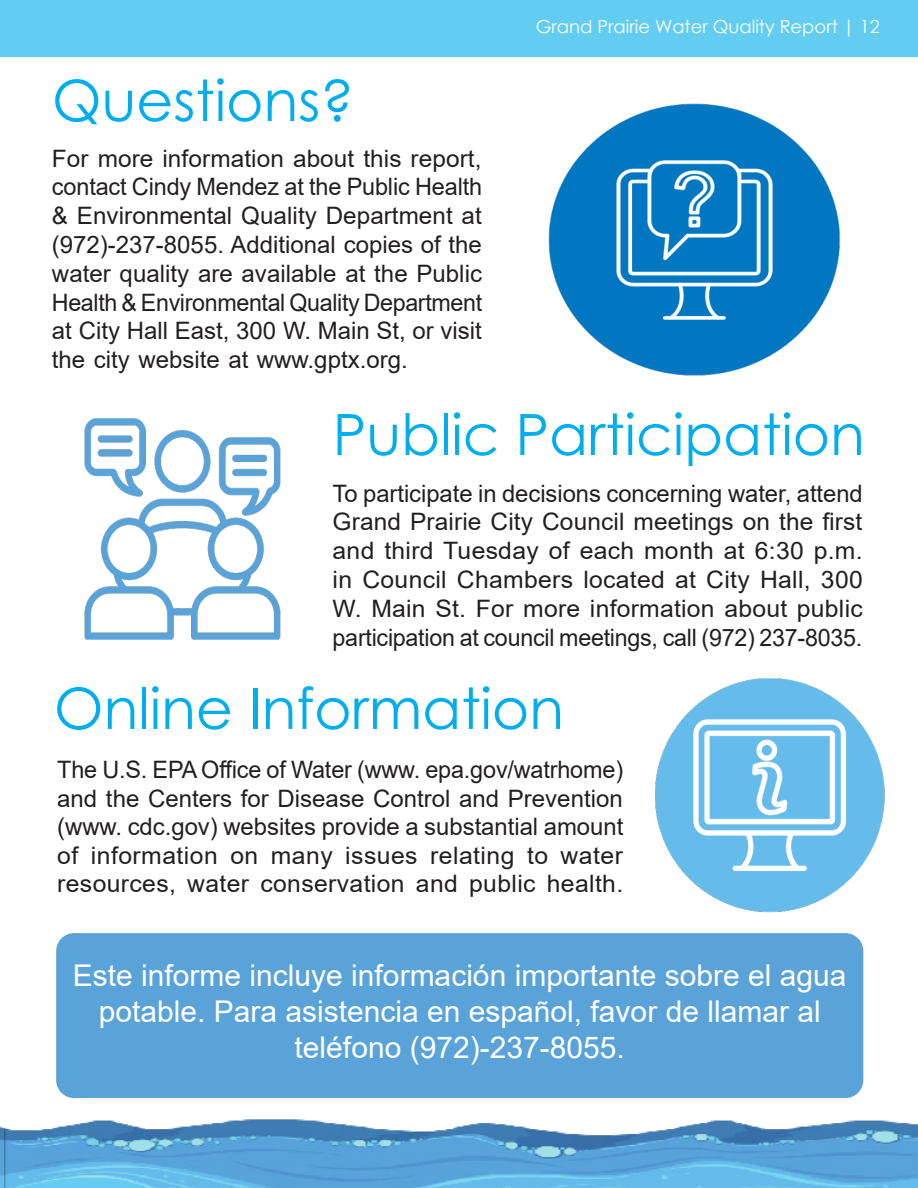
<style>
.page{position:relative;width:918px;height:1188px;background:#fff}
.page>*{position:absolute;margin:0;border:0;box-sizing:border-box;transform-origin:0 0}
.t1{font:57px "Century Gothic";color:#00aeef}
.t2{font:30px/36px "Arial";color:#fff;text-align:center}
.t3{font:24px/28.8px "Arial";color:#231f20;text-align:justify}
.t4{font:18px "Century Gothic";color:#fff}
</style>
<div class="page">
<img style="left:0;top:1119px;width:918px;height:69px">
<div style="left:0;top:0;width:918px;height:56px;background:#63cdf1"></div>
<div style="left:56px;top:933px;width:807px;height:165px;background:#5aa3d8;border-radius:18px"></div>
<img style="left:548px;top:103px;width:292px;height:273px">
<img style="left:84px;top:418px;width:197px;height:222px">
<img style="left:630px;top:678px;width:255px;height:272px">
<p class="t1" style="left:52px;top:61px;width:304px">Questions?</p>
<p class="t3" style="left:52px;top:144px;width:432px">For more information about this report, contact Cindy Mendez at the Public Health &amp; Environmental Quality Department at (972)-237-8055. Additional copies of the water quality are available at the Public Health &amp; Environmental Quality Department at City Hall East, 300 W. Main St, or visit the city website at www.gptx.org.</p>
<p class="t4" style="left:536px;top:14px;width:346px">Grand Prairie Water Quality Report | 12</p>
<p class="t1" style="left:333px;top:395px;width:534px">Public Participation</p>
<p class="t3" style="left:333px;top:479px;width:532px">To participate in decisions concerning water, attend Grand Prairie City Council meetings on the first and third Tuesday of each month at 6:30 p.m. in Council Chambers located at City Hall, 300<br>W. Main St. For more information about public participation at council meetings, call (972) 237-8035.</p>
<p class="t1" style="left:54px;top:669px;width:511px">Online Information</p>
<p class="t3" style="left:57px;top:755px;width:568px">The U.S. EPA Office of Water (www. epa.gov/watrhome) and the Centers for Disease Control and Prevention (www. cdc.gov) websites provide a substantial amount of information on many issues relating to water resources, water conservation and public health.</p>
<p class="t2" style="left:73px;top:957px;width:775px">Este informe incluye información importante sobre el agua potable. Para asistencia en español, favor de llamar al teléfono (972)-237-8055.</p>
</div>
